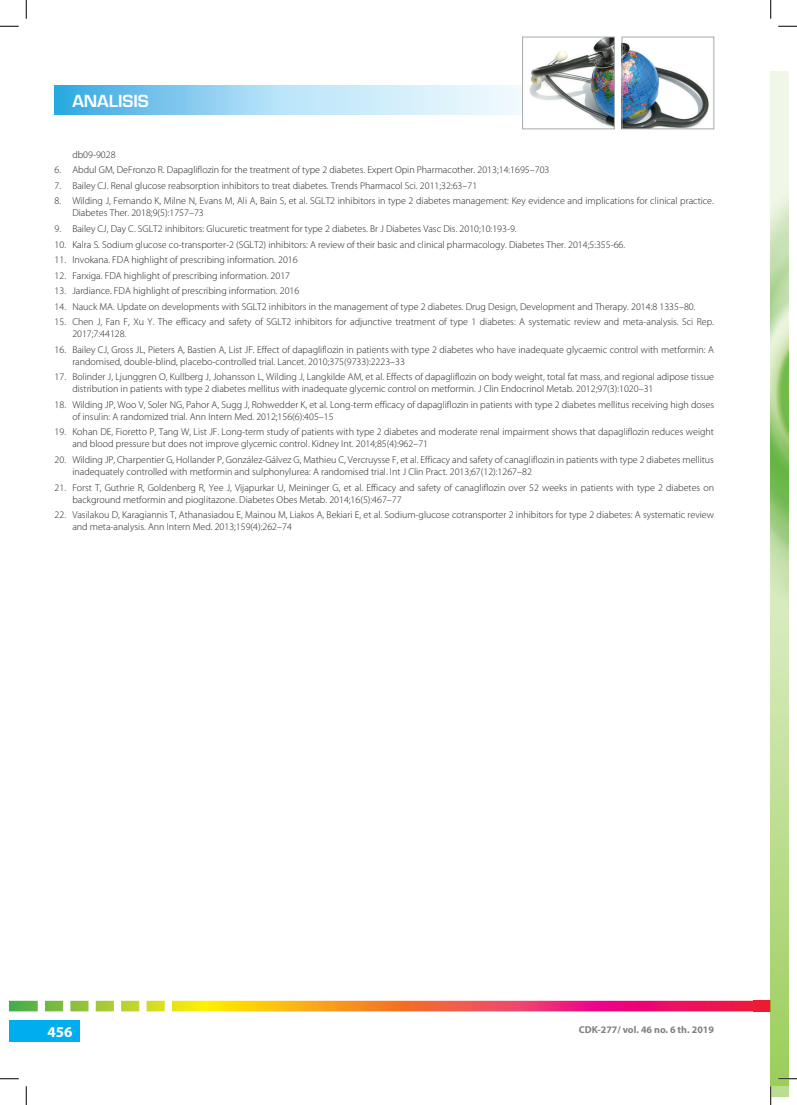
<style>
.page{position:relative;width:797px;height:1105px;background:#fff}
.page>*{position:absolute;margin:0;border:0;box-sizing:border-box;transform-origin:0 0}
.t1{font:600 16.25px "Eurostile LT Std";color:#fff}
.t2{font:700 15px "Myriad Pro";color:#fff}
.t3{font:300 10px/12px "Myriad Pro";color:#231f20}
.t4{font:700 10px "Myriad Pro";color:#808285}
</style>
<div class="page">
<svg style="left:55px;top:85px;width:467px;height:29px"></svg>
<img style="left:529px;top:39px;width:83px;height:88px">
<div style="left:522px;top:37px;width:92px;height:92px;border:1px solid #a8a9ad"></div>
<img style="left:624px;top:43px;width:85px;height:84px">
<div style="left:622px;top:37px;width:92px;height:92px;border:1px solid #a8a9ad"></div>
<div style="left:9px;top:1020px;width:71px;height:21px;background:#00aeef"></div>
<svg style="left:9px;top:1001px;width:761px;height:10px"></svg>
<svg style="left:770px;top:71px;width:18px;height:1014px"></svg>
<img style="left:770px;top:715px;width:18px;height:105px">
<img style="left:770px;top:141px;width:18px;height:574px">
<svg style="left:0;top:25px;width:19px;height:2px"></svg>
<svg style="left:778px;top:25px;width:19px;height:2px"></svg>
<svg style="left:0;top:1078px;width:19px;height:1px"></svg>
<svg style="left:778px;top:1078px;width:19px;height:1px"></svg>
<svg style="left:25px;top:0;width:2px;height:19px"></svg>
<svg style="left:25px;top:1086px;width:2px;height:19px"></svg>
<svg style="left:770px;top:0;width:1px;height:19px"></svg>
<svg style="left:770px;top:1086px;width:1px;height:19px"></svg>
<h1 class="t1" style="left:72px;top:91px;width:78px">ANALISIS</h1>
<p class="t3" style="left:72px;top:149px;width:45px">db09-9028</p>
<p class="t3" style="left:55px;top:164px;width:496px">6. Abdul GM, DeFronzo R. Dapagliflozin for the treatment of type 2 diabetes. Expert Opin Pharmacother. 2013;14:1695–703</p>
<p class="t3" style="left:55px;top:180px;width:424px">7. Bailey CJ. Renal glucose reabsorption inhibitors to treat diabetes. Trends Pharmacol Sci. 2011;32:63–71</p>
<p class="t3" style="left:72px;top:195px;width:643px;text-indent:-18px">8. Wilding J, Fernando K, Milne N, Evans M, Ali A, Bain S, et al. SGLT2 inhibitors in type 2 diabetes management: Key evidence and implications for clinical practice.<br>Diabetes Ther. 2018;9(5):1757–73</p>
<p class="t3" style="left:55px;top:223px;width:463px">9. Bailey CJ, Day C. SGLT2 inhibitors: Glucuretic treatment for type 2 diabetes. Br J Diabetes Vasc Dis. 2010;10:193-9.</p>
<p class="t3" style="left:55px;top:238px;width:572px">10. Kalra S. Sodium glucose co-transporter-2 (SGLT2) inhibitors: A review of their basic and clinical pharmacology. Diabetes Ther. 2014;5:355-66.</p>
<p class="t3" style="left:55px;top:254px;width:244px">11. Invokana. FDA highlight of prescribing information. 2016</p>
<p class="t3" style="left:55px;top:269px;width:237px">12. Farxiga. FDA highlight of prescribing information. 2017</p>
<p class="t3" style="left:55px;top:285px;width:246px">13. Jardiance. FDA highlight of prescribing information. 2016</p>
<p class="t3" style="left:55px;top:300px;width:642px">14. Nauck MA. Update on developments with SGLT2 inhibitors in the management of type 2 diabetes. Drug Design, Development and Therapy. 2014:8 1335–80.</p>
<p class="t3" style="left:72px;top:316px;width:643px;text-indent:-18px">15. Chen J, Fan F, Xu Y. The efficacy and safety of SGLT2 inhibitors for adjunctive treatment of type 1 diabetes: A systematic review and meta-analysis. Sci Rep.<br>2017;7:44128.</p>
<p class="t3" style="left:72px;top:344px;width:643px;text-indent:-18px">16. Bailey CJ, Gross JL, Pieters A, Bastien A, List JF. Effect of dapagliflozin in patients with type 2 diabetes who have inadequate glycaemic control with metformin: A randomised, double-blind, placebo-controlled trial. Lancet. 2010;375(9733):2223–33</p>
<p class="t3" style="left:72px;top:371px;width:643px;text-indent:-18px">17. Bolinder J, Ljunggren O, Kullberg J, Johansson L, Wilding J, Langkilde AM, et al. Effects of dapagliflozin on body weight, total fat mass, and regional adipose tissue distribution in patients with type 2 diabetes mellitus with inadequate glycemic control on metformin. J Clin Endocrinol Metab. 2012;97(3):1020–31</p>
<p class="t3" style="left:72px;top:399px;width:643px;text-indent:-18px">18. Wilding JP, Woo V, Soler NG, Pahor A, Sugg J, Rohwedder K, et al. Long-term efficacy of dapagliflozin in patients with type 2 diabetes mellitus receiving high doses of insulin: A randomized trial. Ann Intern Med. 2012;156(6):405–15</p>
<p class="t3" style="left:72px;top:426px;width:643px;text-indent:-18px">19. Kohan DE, Fioretto P, Tang W, List JF. Long-term study of patients with type 2 diabetes and moderate renal impairment shows that dapagliflozin reduces weight and blood pressure but does not improve glycemic control. Kidney Int. 2014;85(4):962–71</p>
<p class="t3" style="left:72px;top:454px;width:643px;text-indent:-18px">20. Wilding JP, Charpentier G, Hollander P, González-Gálvez G, Mathieu C, Vercruysse F, et al. Efficacy and safety of canagliflozin in patients with type 2 diabetes mellitus inadequately controlled with metformin and sulphonylurea: A randomised trial. Int J Clin Pract. 2013;67(12):1267–82</p>
<p class="t3" style="left:72px;top:481px;width:643px;text-indent:-18px">21. Forst T, Guthrie R, Goldenberg R, Yee J, Vijapurkar U, Meininger G, et al. Efficacy and safety of canagliflozin over 52 weeks in patients with type 2 diabetes on background metformin and pioglitazone. Diabetes Obes Metab. 2014;16(5):467–77</p>
<p class="t3" style="left:72px;top:509px;width:643px;text-indent:-18px">22. Vasilakou D, Karagiannis T, Athanasiadou E, Mainou M, Liakos A, Bekiari E, et al. Sodium-glucose cotransporter 2 inhibitors for type 2 diabetes: A systematic review and meta-analysis. Ann Intern Med. 2013;159(4):262–74</p>
<h2 class="t2" style="left:47px;top:1022px;width:26px">456</h2>
<p class="t4" style="left:578px;top:1023px;width:137px">CDK-277/ vol. 46 no. 6 th. 2019</p>
</div>
